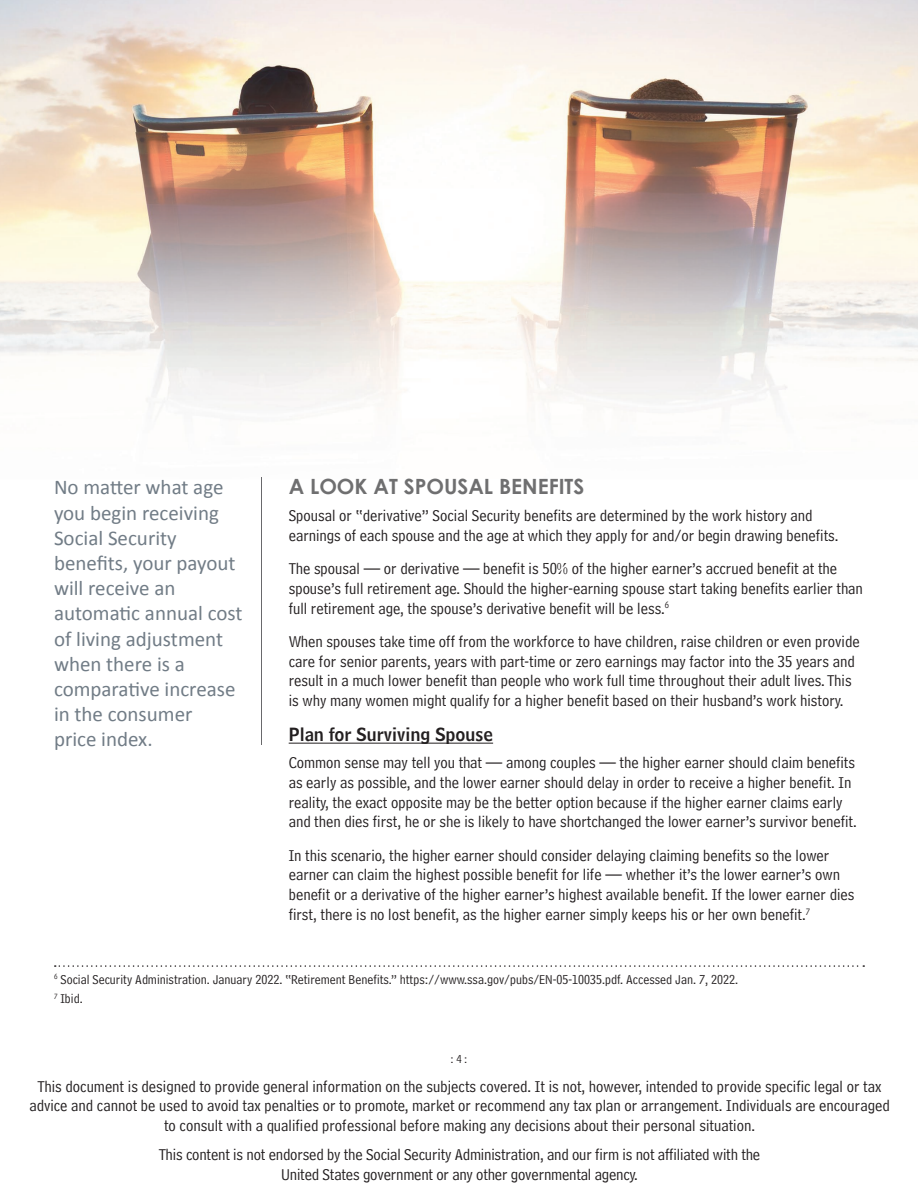
<style>
.page{position:relative;width:918px;height:1188px;background:#fff}
.page>*{position:absolute;margin:0;border:0;box-sizing:border-box;transform-origin:0 0}
.t1{font:21px/25.2px "Calibri";color:#717c86}
.t2{font:700 21px "Century Gothic";color:#6f6f70}
.t3{font:18px "Bell Centennial Std Name Num";color:#231f20}
.t4{font:16.5px/19.8px "Bell Centennial Std Address";color:#231f20}
.t5{font:13.5px/19.6px "Bell Centennial Std Address";color:#231f20}
.t6{font:12px "Bell Centennial Std Address";color:#231f20}
</style>
<div class="page">
<img style="left:0;top:0;width:918px;height:967px">
<svg style="left:55px;top:965px;width:809px;height:2px"></svg>
<hr style="left:289px;top:743px;width:204px;height:1px;background:#231f20">
<hr style="left:261px;top:477px;width:1px;height:268px;background:#69696c">
<p class="t1" style="left:54px;top:475px;width:190px">No matter what age you begin receiving<br>Social Security benefits, your payout will receive an automatic annual cost of living adjustment when there is a comparative increase in the consumer<br>price index.</p>
<p class="t2" style="left:289px;top:471px;width:297px">A LOOK AT SPOUSAL BENEFITS</p>
<p class="t4" style="left:289px;top:506px;width:551px">Spousal or “derivative” Social Security benefits are determined by the work history and earnings of each spouse and the age at which they apply for and/or begin drawing benefits.</p>
<p class="t4" style="left:289px;top:559px;width:576px">The spousal — or derivative — benefit is 50% of the higher earner’s accrued benefit at the spouse’s full retirement age. Should the higher-earning spouse start taking benefits earlier than full retirement age, the spouse’s derivative benefit will be less.<sup>6</sup></p>
<p class="t4" style="left:289px;top:632px;width:572px">When spouses take time off from the workforce to have children, raise children or even provide care for senior parents, years with part-time or zero earnings may factor into the 35 years and result in a much lower benefit than people who work full time throughout their adult lives. This is why many women might qualify for a higher benefit based on their husband’s work history.</p>
<p class="t3" style="left:289px;top:723px;width:206px">Plan for Surviving Spouse</p>
<p class="t4" style="left:289px;top:753px;width:570px">Common sense may tell you that — among couples — the higher earner should claim benefits as early as possible, and the lower earner should delay in order to receive a higher benefit. In reality, the exact opposite may be the better option because if the higher earner claims early and then dies first, he or she is likely to have shortchanged the lower earner’s survivor benefit.</p>
<p class="t4" style="left:289px;top:845px;width:567px">In this scenario, the higher earner should consider delaying claiming benefits so the lower earner can claim the highest possible benefit for life — whether it’s the lower earner’s own benefit or a derivative of the higher earner’s highest available benefit. If the lower earner dies first, there is no lost benefit, as the higher earner simply keeps his or her own benefit.<sup>7</sup></p>
<p class="t5" style="left:54px;top:969px;width:686px"><sup>6</sup> Social Security Administration. January 2022. “Retirement Benefits.” https://www.ssa.gov/pubs/EN-05-10035.pdf. Accessed Jan. 7, 2022.<br><sup>7</sup> Ibid.</p>
<p class="t6" style="left:451px;top:1052px;width:18px">: 4 :</p>
<p class="t4" style="left:29px;top:1076px;width:862px;text-align:center">This document is designed to provide general information on the subjects covered. It is not, however, intended to provide specific legal or tax advice and cannot be used to avoid tax penalties or to promote, market or recommend any tax plan or arrangement. Individuals are encouraged to consult with a qualified professional before making any decisions about their personal situation.</p>
<p class="t4" style="left:159px;top:1145px;width:603px;text-align:center">This content is not endorsed by the Social Security Administration, and our firm is not affiliated with the<br>United States government or any other governmental agency.</p>
</div>
